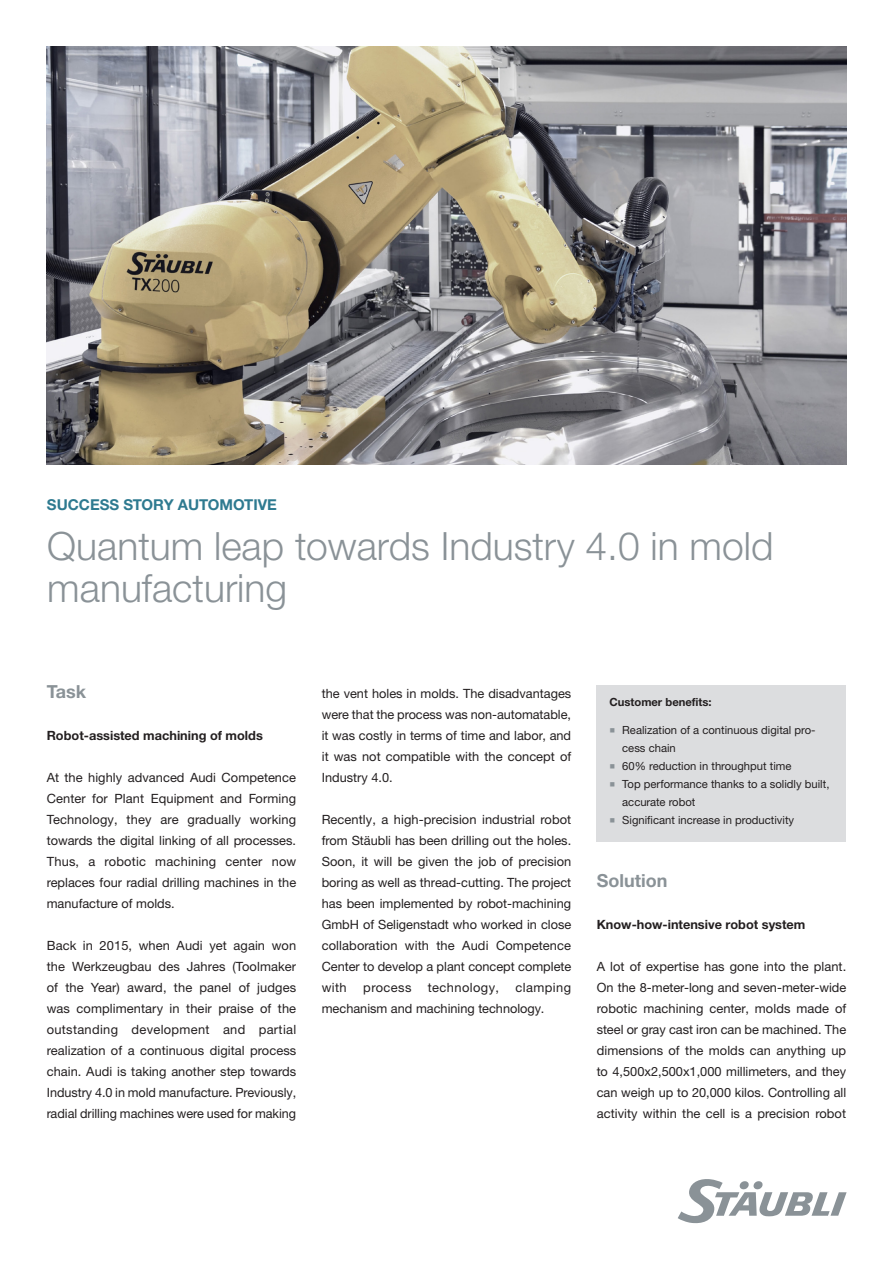
<style>
.page{position:relative;width:893px;height:1263px;background:#fff}
.page>*{position:absolute;margin:0;border:0;box-sizing:border-box;transform-origin:0 0}
.Titel{font:300 39px/42px "Helvetica Neue LTW1 G";color:#8a9297}
.Aufgabe_Lösung{font:700 18px "Helvetica Neue LTW1 G";color:#8a9297}
.Rubrik{font:700 15px "Helvetica Neue LTW1 G";color:#2e7a90}
.Text{font:12.75px/21px "Helvetica Neue LTW1 G";color:#231f20;text-align:justify}
.Black_Headline{font:700 12.75px "Helvetica Neue LTW1 G";color:#231f20}
.Text-2{font:12.75px "Helvetica Neue LTW1 G";letter-spacing:.03em;color:#231f20}
.t1{font:11.25px/18px "Helvetica Neue LTW1 G";color:#231f20}
.Box_Titel{font:700 11.25px "Helvetica Neue LTW1 G";color:#231f20}
.s1{font-family:"Arial Unicode MS";font-size:9.9px;color:#8a9297}
</style>
<div class="page">
<img style="left:47px;top:47px;width:799px;height:417px">
<div style="left:597px;top:685px;width:249px;height:157px;background:#dcdddf"></div>
<svg style="left:678px;top:1179px;width:169px;height:45px"></svg>
<p class="Rubrik" style="left:47px;top:496px;width:232px">SUCCESS STORY AUTOMOTIVE</p>
<p class="Titel" style="left:47px;top:525px;width:728px">Quantum leap towards Industry 4.0 in mold manufacturing</p>
<p class="Aufgabe_Lösung" style="left:47px;top:681px;width:41px">Task</p>
<p class="Black_Headline" style="left:47px;top:728px;width:218px">Robot-assisted machining of molds</p>
<p class="Text" style="left:47px;top:767px;width:251px">At the highly advanced Audi Competence Center for Plant Equipment and Forming Technology, they are gradually working towards the digital linking of all processes.<br>Thus, a robotic machining center now replaces four radial drilling machines in the manufacture of molds.</p>
<p class="Text" style="left:47px;top:935px;width:251px">Back in 2015, when Audi yet again won the Werkzeugbau des Jahres (Toolmaker of the Year) award, the panel of judges was complimentary in their praise of the outstanding development and partial realization of a continuous digital process chain. Audi is taking another step towards Industry 4.0 in mold manufacture. Previously, radial drilling machines were used for making</p>
<p class="Text" style="left:322px;top:683px;width:251px">the vent holes in molds. The disadvantages were that the process was non-automatable, it was costly in terms of time and labor, and it was not compatible with the concept of Industry 4.0.</p>
<p class="Text" style="left:322px;top:809px;width:251px">Recently, a high-precision industrial robot from Stäubli has been drilling out the holes.<br>Soon, it will be given the job of precision boring as well as thread-cutting. The project has been implemented by robot-machining GmbH of Seligenstadt who worked in close collaboration with the Audi Competence Center to develop a plant concept complete with</p>
<p class="Text" style="left:322px;top:977px;width:251px;text-indent:194px">clamping mechanism and machining technology.</p>
<p class="Text-2" style="left:363px;top:980px;width:50px">process</p>
<p class="Text-2" style="left:428px;top:980px;width:73px">technology,</p>
<p class="Box_Titel" style="left:609px;top:695px;width:104px">Customer benefits:</p>
<p class="t1" style="left:622px;top:721px;width:195px;text-indent:-13px"><span class="s1">■</span> Realization of a continuous digital pro&shy;cess chain</p>
<p class="t1" style="left:609px;top:757px;width:184px"><span class="s1">■</span> 60% reduction in throughput time</p>
<p class="t1" style="left:622px;top:775px;width:209px;text-indent:-13px"><span class="s1">■</span> Top performance thanks to a solidly built, accurate robot</p>
<p class="t1" style="left:609px;top:811px;width:186px"><span class="s1">■</span> Significant increase in productivity</p>
<p class="Aufgabe_Lösung" style="left:597px;top:870px;width:72px">Solution</p>
<p class="Black_Headline" style="left:597px;top:917px;width:210px">Know-how-intensive robot system</p>
<p class="Text" style="left:597px;top:956px;width:251px">A lot of expertise has gone into the plant.<br>On the 8-meter-long and seven-meter-wide robotic machining center, molds made of steel or gray cast iron can be machined. The dimensions of the molds can anything up to 4,500x2,500x1,000 millimeters, and they can weigh up to 20,000 kilos. Controlling all activity within the cell is a precision robot</p>
</div>
